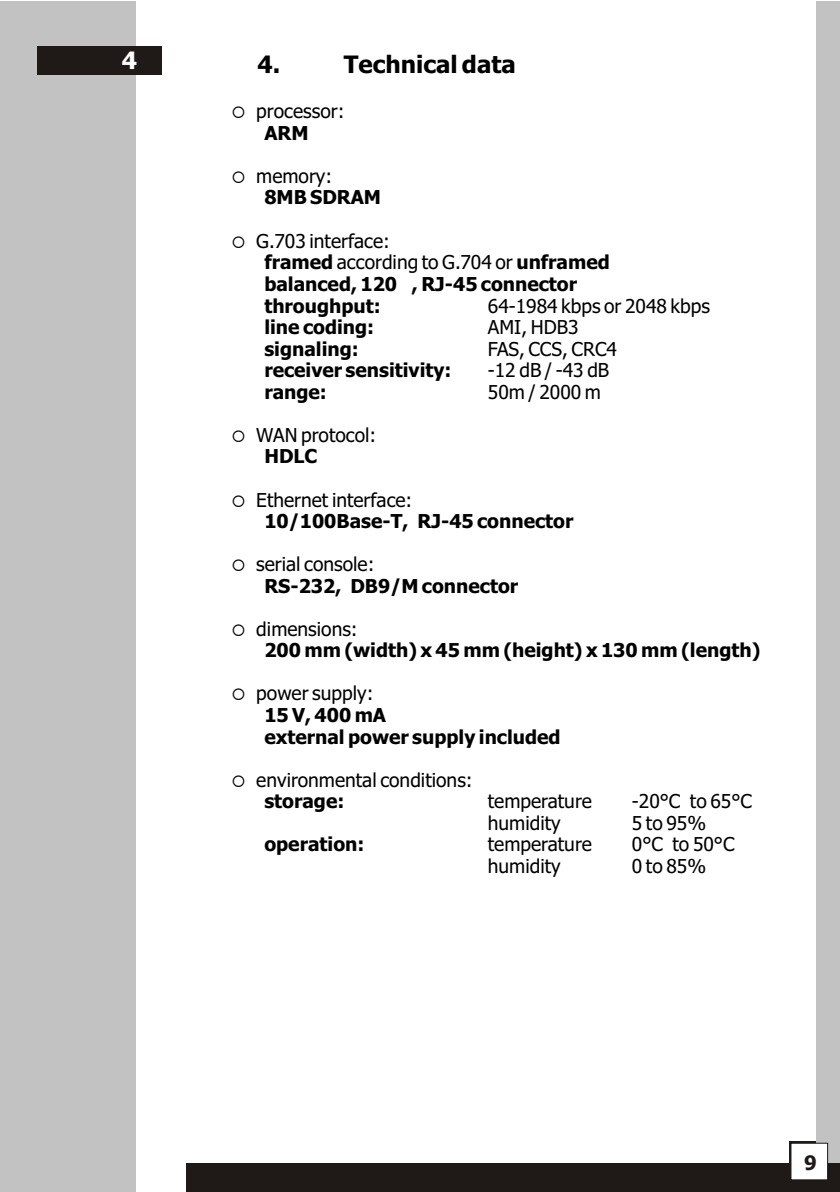
<style>
.page{position:relative;width:840px;height:1192px;background:#fff}
.page>*{position:absolute;margin:0;border:0;box-sizing:border-box;transform-origin:0 0}
.t1{font:700 24px "Tahoma";color:#000}
.t2{font:700 24px "Tahoma";color:#fff}
.t3{font:700 20px "Tahoma";color:#1f1a17}
.t4{font:700 19.2px/21.6px "Tahoma";color:#000}
.t5{font:19.2px/21.6px "Tahoma";color:#000}
.s1{font-weight:700}
.s2{font-weight:400}
</style>
<div class="page">
<div style="left:789px;top:1141px;width:46px;height:47px;background:#1f1a17"></div>
<div style="left:0;top:1px;width:136px;height:1191px;background:#c2c2c2"></div>
<div style="left:816px;top:1px;width:24px;height:1191px;background:#c2c2c2"></div>
<div style="left:187px;top:1164px;width:653px;height:28px;background:#1f1a17"></div>
<div style="left:791px;top:1143px;width:37px;height:37px;background:#fff;border:1px solid #1f1a17"></div>
<div style="left:38px;top:47px;width:124px;height:28px;background:#1f1a17"></div>
<p class="t2" style="left:122px;top:50px;width:17px">4</p>
<p class="t1" style="left:257px;top:54px;width:24px">4.</p>
<p class="t1" style="left:344px;top:54px;width:173px">Technical data</p>
<p class="t5" style="left:231px;top:102px;width:115px;text-align:center">○ processor:<br><span class="s1">ARM</span></p>
<p class="t4" style="left:264px;top:167px;width:118px;text-indent:-33px">○ <span class="s2">memory:<br></span>8MB SDRAM</p>
<p class="t4" style="left:264px;top:231px;width:347px;text-indent:-33px">○ <span class="s2">G.703 interface:<br></span>framed <span class="s2">according to G.704 or</span> unframed balanced, 120 , RJ-45 connector throughput:</p>
<p class="t5" style="left:488px;top:296px;width:224px">64-1984 kbps or 2048 kbps</p>
<p class="t4" style="left:264px;top:318px;width:111px">line coding:</p>
<p class="t5" style="left:488px;top:318px;width:92px">AMI, HDB3</p>
<p class="t4" style="left:264px;top:339px;width:96px">signaling:</p>
<p class="t5" style="left:488px;top:339px;width:131px">FAS, CCS, CRC4</p>
<p class="t4" style="left:264px;top:361px;width:189px">receiver sensitivity:</p>
<p class="t5" style="left:488px;top:361px;width:123px">-12 dB / -43 dB</p>
<p class="t4" style="left:264px;top:383px;width:64px">range:</p>
<p class="t5" style="left:488px;top:383px;width:115px">50m / 2000 m</p>
<p class="t5" style="left:264px;top:426px;width:113px;text-indent:-33px">○ WAN protocol:<br><span class="s1">HDLC</span></p>
<p class="t4" style="left:264px;top:490px;width:310px;text-indent:-33px">○ <span class="s2">Ethernet interface:<br></span>10/100Base-T, RJ-45 connector</p>
<p class="t4" style="left:264px;top:555px;width:255px;text-indent:-33px">○ <span class="s2">serial console:<br></span>RS-232, DB9/M connector</p>
<p class="t4" style="left:264px;top:620px;width:498px;text-indent:-33px">○ <span class="s2">dimensions:<br></span>200 mm (width) x 45 mm (height) x 130 mm (length)</p>
<p class="t4" style="left:264px;top:684px;width:298px;text-indent:-33px">○ <span class="s2">power supply:<br></span>15 V, 400 mA<br>external power supply included</p>
<p class="t5" style="left:264px;top:771px;width:210px;text-indent:-33px">○ environmental conditions: <span class="s1">storage:</span></p>
<p class="t5" style="left:488px;top:792px;width:106px">temperature</p>
<p class="t5" style="left:632px;top:792px;width:122px">-20°C to 65°C</p>
<p class="t5" style="left:488px;top:814px;width:74px">humidity</p>
<p class="t5" style="left:632px;top:814px;width:76px">5 to 95%</p>
<p class="t4" style="left:264px;top:835px;width:102px">operation:</p>
<p class="t5" style="left:488px;top:835px;width:106px">temperature</p>
<p class="t5" style="left:632px;top:835px;width:104px">0°C to 50°C</p>
<p class="t5" style="left:488px;top:857px;width:74px">humidity</p>
<p class="t5" style="left:632px;top:857px;width:76px">0 to 85%</p>
<p class="t3" style="left:804px;top:1155px;width:14px">9</p>
</div>
